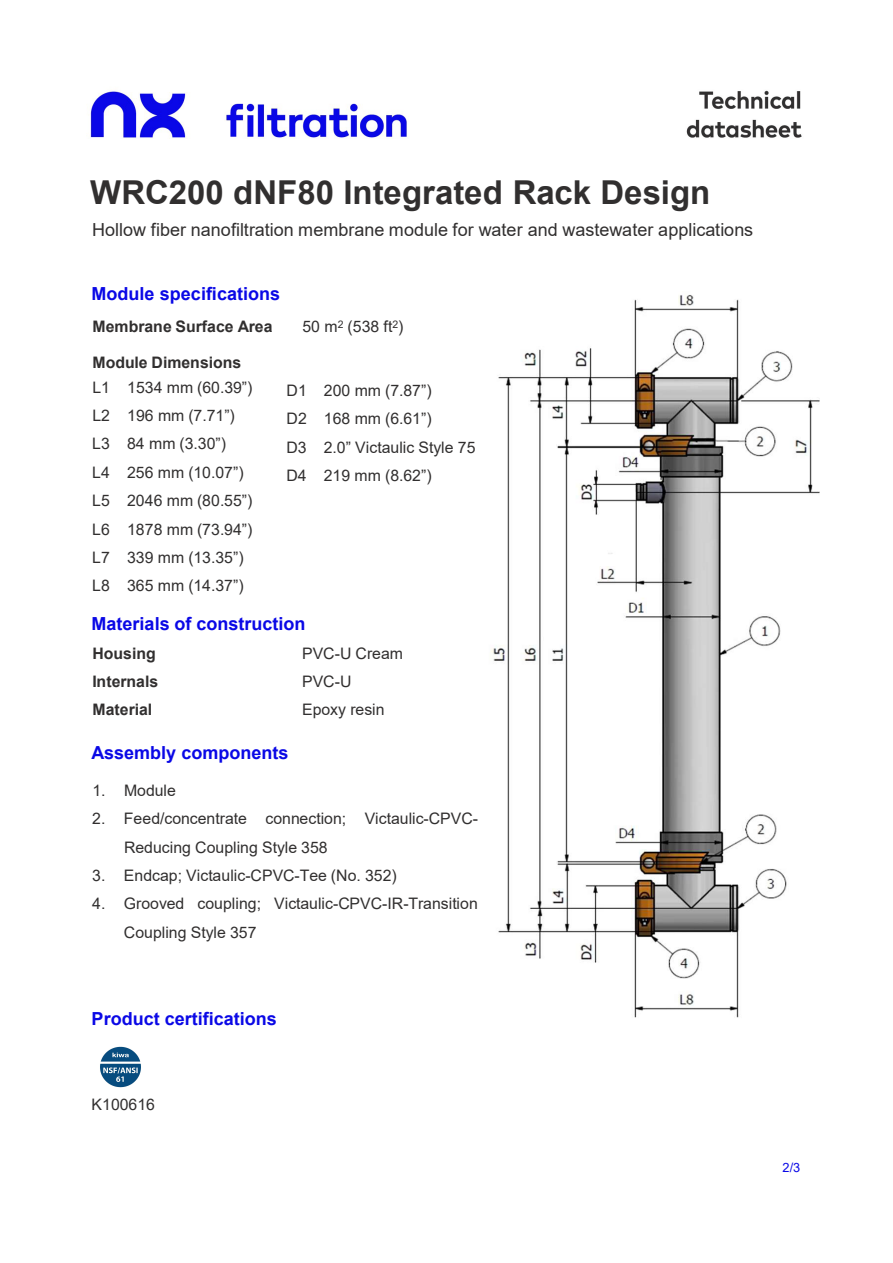
<style>
.page{position:relative;width:893px;height:1263px;background:#fff}
.page>*{position:absolute;margin:0;border:0;box-sizing:border-box;transform-origin:0 0}
.t1{font:700 33px "Arial";color:#312f2f}
.t2{font:700 18px "Arial";color:#0a08e6}
.t3{font:18px "Arial";letter-spacing:.005em;color:#312f2f}
.t4{font:15.9px/28.3px "Arial";letter-spacing:.005em;color:#312f2f}
.t5{font:700 15.9px/28.3px "Arial";color:#312f2f}
.t6{font:12.75px "Arial";color:#0a08e6}
</style>
<div class="page">
<img style="left:90px;top:90px;width:730px;height:404px">
<img style="left:482px;top:291px;width:337px;height:727px">
<img style="left:100px;top:1046px;width:41px;height:42px">
<h1 class="t1" style="left:90px;top:170px;width:622px">WRC200 dNF80 Integrated Rack Design</h1>
<p class="t3" style="left:92px;top:217px;width:663px">Hollow fiber nanofiltration membrane module for water and wastewater applications</p>
<p class="t2" style="left:92px;top:281px;width:190px">Module specifications</p>
<p class="t5" style="left:92px;top:313px;width:182px">Membrane Surface Area</p>
<p class="t4" style="left:302px;top:312px;width:103px">50 m<sup>2</sup> (538 ft<sup>2</sup>)</p>
<p class="t5" style="left:92px;top:348px;width:151px">Module Dimensions</p>
<p class="t4" style="left:92px;top:373px;width:162px">L1 1534 mm (60.39”)<br>L2 196 mm (7.71”)<br>L3 84 mm (3.30”)<br>L4 256 mm (10.07”)<br>L5 2046 mm (80.55”)<br>L6 1878 mm (73.94”)<br>L7 339 mm (13.35”)<br>L8 365 mm (14.37”)</p>
<p class="t4" style="left:286px;top:376px;width:191px">D1 200 mm (7.87”)<br>D2 168 mm (6.61”)<br>D3 2.0” Victaulic Style 75<br>D4 219 mm (8.62”)</p>
<p class="t2" style="left:92px;top:611px;width:215px">Materials of construction</p>
<p class="t5" style="left:92px;top:639px;width:67px">Housing<br>Internals<br>Material</p>
<p class="t2" style="left:92px;top:740px;width:198px">Assembly components</p>
<p class="t4" style="left:302px;top:639px;width:103px">PVC-U Cream<br>PVC-U<br>Epoxy resin</p>
<p class="t4" style="left:92px;top:776px;width:85px">1. Module</p>
<p class="t4" style="left:124px;top:805px;width:355px;text-indent:-32px">2. Feed/concentrate connection; Victaulic-CPVC-<br>Reducing Coupling Style 358</p>
<p class="t4" style="left:92px;top:861px;width:306px">3. Endcap; Victaulic-CPVC-Tee (No. 352)</p>
<p class="t4" style="left:124px;top:889px;width:355px;text-indent:-32px">4. Grooved coupling; Victaulic-CPVC-IR-Transition<br>Coupling Style 357</p>
<p class="t2" style="left:92px;top:1006px;width:187px">Product certifications</p>
<p class="t4" style="left:92px;top:1090px;width:65px">K100616</p>
<p class="t6" style="left:783px;top:1159px;width:19px">2/3</p>
</div>
